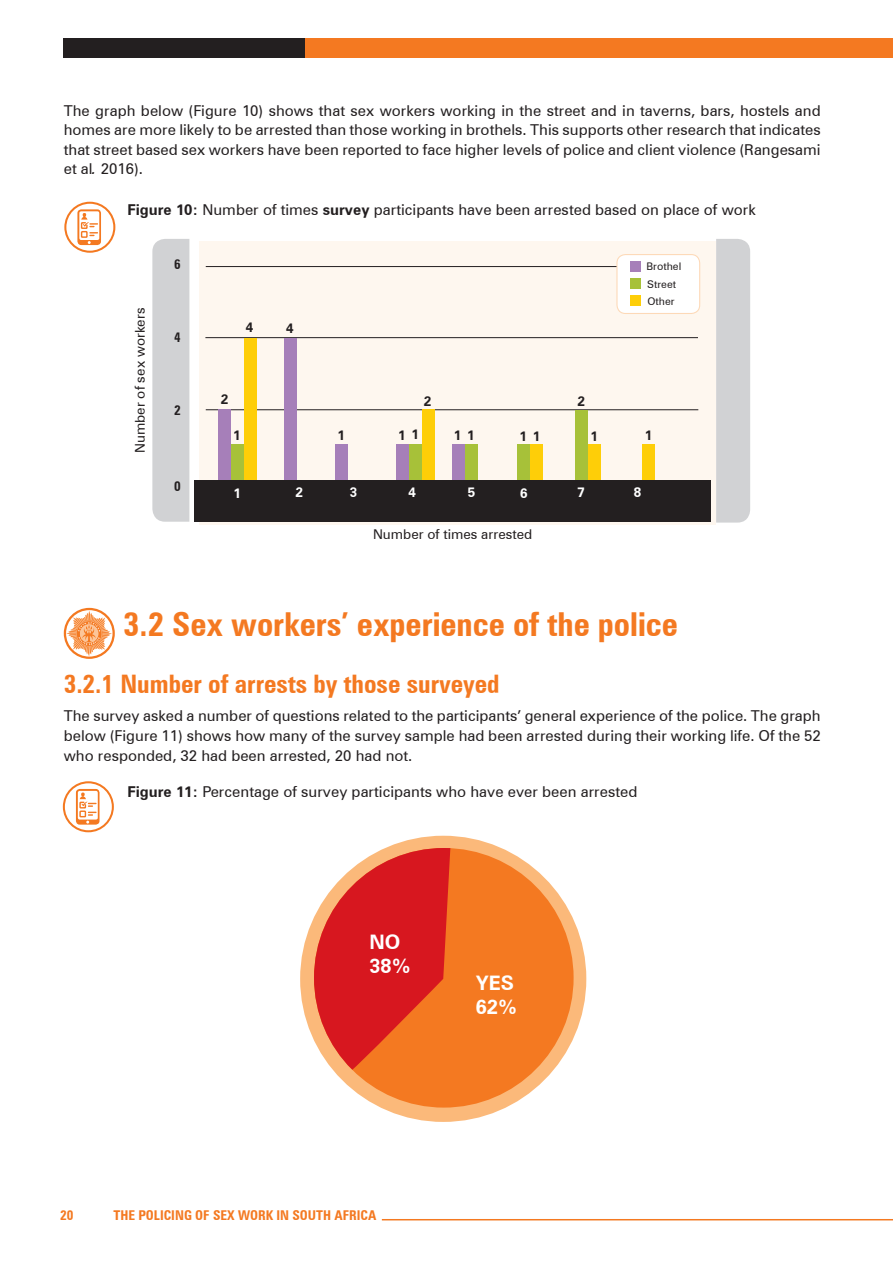
<style>
.page{position:relative;width:893px;height:1263px;background:#fff}
.page>*{position:absolute;margin:0;border:0;box-sizing:border-box;transform-origin:0 0}
.t1{font:700 condensed 33px "Zurich BT";color:#f47921}
.t2{font:700 condensed 25.5px "Zurich BT";color:#f47921}
.t3{font:700 19.95px/24px "Zurich BT";color:#fff}
.t4{font:15px/19.6px "Zurich BT";color:#231f20;text-align:justify}
.t5{font:13.5px "Zurich BT";color:#231f20}
.t6{font:700 condensed 13.5px "Zurich BT";color:#f47921}
.t7{font:700 13.5px "Zurich BT";color:#231f20}
.t8{font:700 13.5px "Zurich BT";color:#fff}
.t9{font:700 condensed 13.5px "Zurich BT";color:#231f20}
.t10{font:10.5px/17.4px "Zurich BT";color:#231f20}
.s1{font-style:italic}
.s2{font-weight:700}
</style>
<div class="page">
<div style="left:64px;top:39px;width:829px;height:19px;background:#f47921"></div>
<div style="left:64px;top:39px;width:241px;height:19px;background:#231f20"></div>
<hr style="left:382px;top:1219px;width:511px;height:1px;background:#f47921">
<div style="left:300px;top:836px;width:286px;height:286px;background:#fbb97a;border-radius:50%"></div>
<div style="left:314px;top:848px;width:260px;height:259px;background:#f47921;border-radius:50%"></div>
<svg style="left:314px;top:848px;width:137px;height:228px"></svg>
<svg style="left:65px;top:203px;width:49px;height:49px"></svg>
<div style="left:64px;top:202px;width:51px;height:51px;border:2px solid #f47921;border-radius:50%"></div>
<svg style="left:77px;top:209px;width:24px;height:36px"></svg>
<div style="left:79px;top:211px;width:20px;height:29px;background:#fff;border-radius:2px"></div>
<svg style="left:80px;top:213px;width:17px;height:31px"></svg>
<svg style="left:64px;top:782px;width:49px;height:49px"></svg>
<div style="left:63px;top:781px;width:51px;height:51px;border:2px solid #f47921;border-radius:50%"></div>
<svg style="left:76px;top:789px;width:24px;height:36px"></svg>
<div style="left:78px;top:791px;width:20px;height:28px;background:#fff;border-radius:2px"></div>
<svg style="left:79px;top:792px;width:17px;height:31px"></svg>
<div style="left:199px;top:241px;width:517px;height:283px;background:#fef7ef"></div>
<div style="left:152px;top:239px;width:37px;height:283px;background:#d1d2d4"></div>
<hr style="left:206px;top:409px;width:492px;height:1px;background:#231f20">
<hr style="left:205px;top:337px;width:493px;height:1px;background:#231f20">
<hr style="left:206px;top:266px;width:492px;height:1px;background:#231f20">
<div style="left:194px;top:480px;width:517px;height:42px;background:#231f20"></div>
<div style="left:396px;top:445px;width:13px;height:35px;background:#a67fb9"></div>
<div style="left:452px;top:445px;width:13px;height:35px;background:#a67fb9"></div>
<div style="left:218px;top:410px;width:13px;height:70px;background:#a67fb9"></div>
<div style="left:231px;top:445px;width:13px;height:35px;background:#a7c139"></div>
<div style="left:409px;top:445px;width:13px;height:35px;background:#a7c139"></div>
<div style="left:517px;top:445px;width:13px;height:35px;background:#a7c139"></div>
<div style="left:575px;top:410px;width:13px;height:70px;background:#a7c139"></div>
<div style="left:465px;top:445px;width:13px;height:35px;background:#a7c139"></div>
<div style="left:244px;top:338px;width:12px;height:142px;background:#fece08"></div>
<div style="left:422px;top:410px;width:13px;height:70px;background:#fece08"></div>
<div style="left:530px;top:445px;width:13px;height:35px;background:#fece08"></div>
<div style="left:588px;top:445px;width:13px;height:35px;background:#fece08"></div>
<div style="left:643px;top:445px;width:12px;height:35px;background:#fece08"></div>
<div style="left:284px;top:338px;width:12px;height:142px;background:#a67fb9"></div>
<div style="left:335px;top:444px;width:13px;height:36px;background:#a67fb9"></div>
<div style="left:716px;top:239px;width:34px;height:284px;background:#d1d2d4"></div>
<div style="left:617px;top:255px;width:83px;height:58px;background:#fff;border-radius:9px"></div>
<div style="left:616px;top:254px;width:84px;height:60px;border:1px solid #fdd9b7;border-radius:9px"></div>
<div style="left:630px;top:261px;width:11px;height:10px;background:#a67fb9"></div>
<div style="left:630px;top:278px;width:11px;height:11px;background:#a7c139"></div>
<div style="left:630px;top:295px;width:11px;height:11px;background:#fece08"></div>
<div style="left:64px;top:608px;width:51px;height:51px;border:2px solid #f47921;border-radius:50%"></div>
<svg style="left:66px;top:611px;width:46px;height:45px"></svg>
<p class="t4" style="left:64px;top:100px;width:758px">The graph below (Figure 10) shows that sex workers working in the street and in taverns, bars, hostels and homes are more likely to be arrested than those working in brothels. This supports other research that indicates that street based sex workers have been reported to face higher levels of police and client violence (Rangesami et al<span class="s1">.</span> 2016).</p>
<p class="t4" style="left:128px;top:200px;width:630px"><span class="s2">Figure 10:</span> Number of times <span class="s2">survey</span> participants have been arrested based on place of work</p>
<p class="t5" style="left:132px;top:453px;width:147px;rotate:-90deg">Number of sex workers</p>
<p class="t9" style="left:174px;top:256px;width:8px">6</p>
<p class="t9" style="left:174px;top:329px;width:8px">4</p>
<p class="t9" style="left:174px;top:402px;width:8px">2</p>
<p class="t9" style="left:174px;top:478px;width:8px">0</p>
<p class="t7" style="left:246px;top:319px;width:9px">4</p>
<p class="t7" style="left:286px;top:320px;width:9px">4</p>
<p class="t10" style="left:646px;top:258px;width:36px">Brothel<br>Street<br>Other</p>
<p class="t7" style="left:221px;top:391px;width:9px">2</p>
<p class="t7" style="left:424px;top:393px;width:9px">2</p>
<p class="t7" style="left:233px;top:427px;width:9px">1</p>
<p class="t7" style="left:338px;top:427px;width:9px">1</p>
<p class="t7" style="left:577px;top:393px;width:9px">2</p>
<p class="t7" style="left:398px;top:426px;width:22px">1 1</p>
<p class="t7" style="left:454px;top:427px;width:22px">1 1</p>
<p class="t7" style="left:519px;top:428px;width:22px">1 1</p>
<p class="t7" style="left:590px;top:428px;width:9px">1</p>
<p class="t7" style="left:645px;top:427px;width:9px">1</p>
<p class="t8" style="left:233px;top:484px;width:9px">1</p>
<p class="t8" style="left:296px;top:484px;width:9px">2</p>
<p class="t8" style="left:350px;top:484px;width:9px">3</p>
<p class="t8" style="left:408px;top:484px;width:9px">4</p>
<p class="t8" style="left:468px;top:484px;width:9px">5</p>
<p class="t8" style="left:520px;top:485px;width:9px">6</p>
<p class="t8" style="left:577px;top:484px;width:9px">7</p>
<p class="t8" style="left:634px;top:484px;width:9px">8</p>
<p class="t5" style="left:373px;top:526px;width:161px">Number of times arrested</p>
<h1 class="t1" style="left:123px;top:604px;width:556px">3.2 Sex workers’ experience of the police</h1>
<h2 class="t2" style="left:64px;top:669px;width:437px">3.2.1 Number of arrests by those surveyed</h2>
<p class="t4" style="left:64px;top:706px;width:758px">The survey asked a number of questions related to the participants’ general experience of the police. The graph below (Figure 11) shows how many of the survey sample had been arrested during their working life. Of the 52 who responded, 32 had been arrested, 20 had not.</p>
<p class="t4" style="left:128px;top:782px;width:511px"><span class="s2">Figure 11:</span> Percentage of survey participants who have ever been arrested</p>
<h3 class="t3" style="left:369px;top:929px;width:43px">NO<br>38%</h3>
<h3 class="t3" style="left:476px;top:971px;width:43px">YES<br>62%</h3>
<p class="t6" style="left:60px;top:1207px;width:15px">20</p>
<p class="t6" style="left:114px;top:1207px;width:264px">THE POLICING OF SEX WORK IN SOUTH AFRICA</p>
</div>
